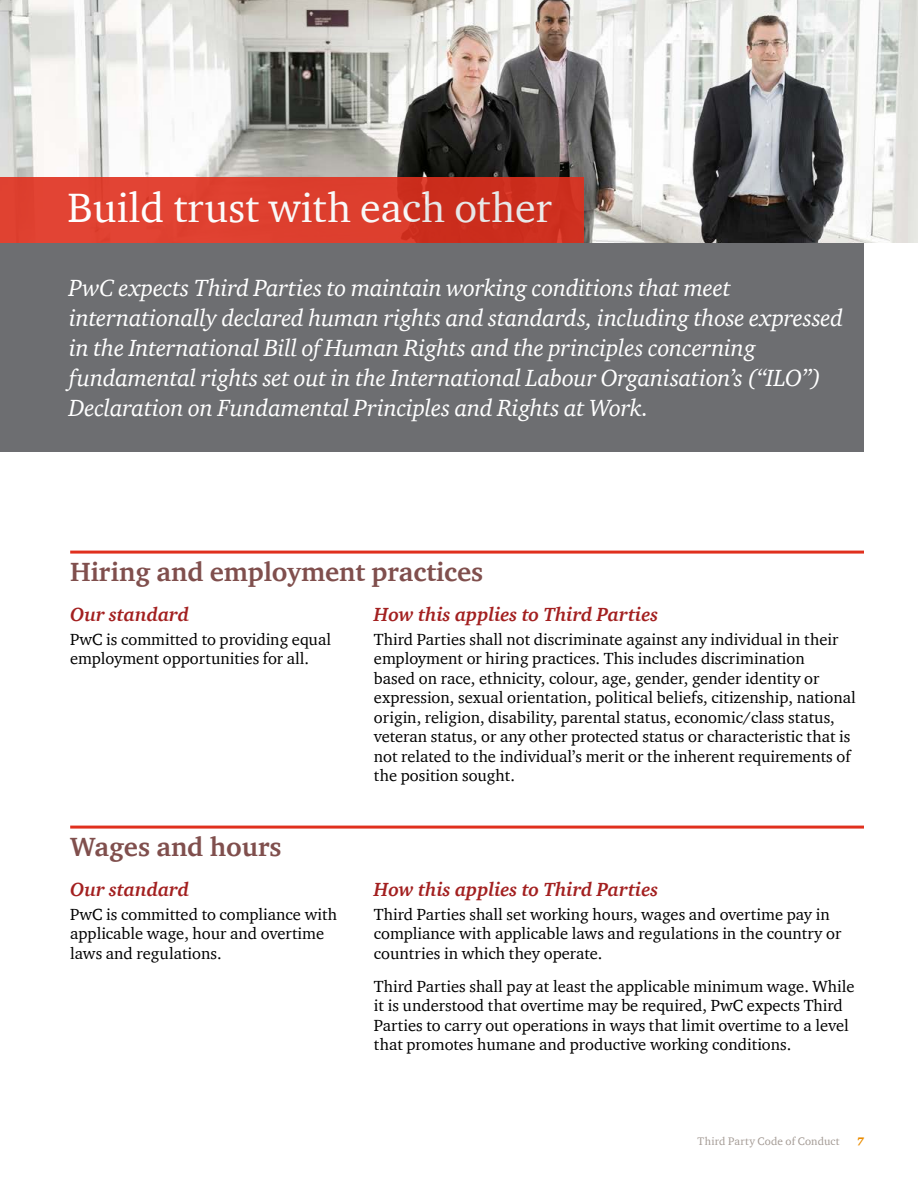
<style>
.page{position:relative;width:918px;height:1188px;background:#fff}
.page>*{position:absolute;margin:0;border:0;box-sizing:border-box;transform-origin:0 0}
.t1{font:42px "ITC Charter Com";color:#fff}
.t2{font:700 27px "ITC Charter Com";color:#804f4d}
.t3{font:italic 24px/30px "ITC Charter Com";letter-spacing:-.015em;color:#fff}
.t4{font:italic 700 19.5px "ITC Charter Com";color:#a32020}
.t5{font:16.5px/19.5px "ITC Charter Com";color:#000}
.t6{font:11.25px "ITC Charter Com";letter-spacing:.015em;color:#a49b95}
.t7{font:italic 900 11.25px "ITC Charter Com";color:#eb8c00}
</style>
<div class="page">
<img style="left:0;top:0;width:918px;height:243px">
<div style="left:0;top:177px;width:583px;height:66px;background:linear-gradient(to right,#e64838,#cc2e1d)"></div>
<hr style="left:70px;top:551px;width:794px;height:3px;background:#e0301e">
<hr style="left:70px;top:826px;width:794px;height:3px;background:#e0301e">
<div style="left:0;top:243px;width:864px;height:208px;background:#6d6e71"></div>
<h1 class="t1" style="left:68px;top:182px;width:486px">Build trust with each other</h1>
<p class="t3" style="left:69px;top:273px;width:776px">PwC expects Third Parties to maintain working conditions that meet internationally declared human rights and standards, including those expressed in the International Bill of Human Rights and the principles concerning fundamental rights set out in the International Labour Organisation’s (“ILO”)<br>Declaration on Fundamental Principles and Rights at Work.</p>
<h2 class="t2" style="left:70px;top:555px;width:415px">Hiring and employment practices</h2>
<p class="t4" style="left:70px;top:602px;width:120px">Our standard</p>
<p class="t4" style="left:374px;top:602px;width:286px">How this applies to Third Parties</p>
<p class="t5" style="left:70px;top:629px;width:262px">PwC is committed to providing equal employment opportunities for all.</p>
<p class="t5" style="left:374px;top:629px;width:483px">Third Parties shall not discriminate against any individual in their employment or hiring practices. This includes discrimination<br>based on race, ethnicity, colour, age, gender, gender identity or expression, sexual orientation, political beliefs, citizenship, national origin, religion, disability, parental status, economic/class status, veteran status, or any other protected status or characteristic that is not related to the individual’s merit or the inherent requirements of the position sought.</p>
<h2 class="t2" style="left:70px;top:830px;width:213px">Wages and hours</h2>
<p class="t4" style="left:70px;top:877px;width:120px">Our standard</p>
<p class="t4" style="left:374px;top:877px;width:286px">How this applies to Third Parties</p>
<p class="t5" style="left:70px;top:904px;width:268px">PwC is committed to compliance with applicable wage, hour and overtime laws and regulations.</p>
<p class="t5" style="left:374px;top:904px;width:469px">Third Parties shall set working hours, wages and overtime pay in compliance with applicable laws and regulations in the country or countries in which they operate.</p>
<p class="t5" style="left:374px;top:976px;width:482px">Third Parties shall pay at least the applicable minimum wage. While it is understood that overtime may be required, PwC expects Third Parties to carry out operations in ways that limit overtime to a level that promotes humane and productive working conditions.</p>
<p class="t6" style="left:698px;top:1134px;width:144px">Third Party Code of Conduct</p>
<p class="t7" style="left:857px;top:1134px;width:9px">7</p>
</div>
